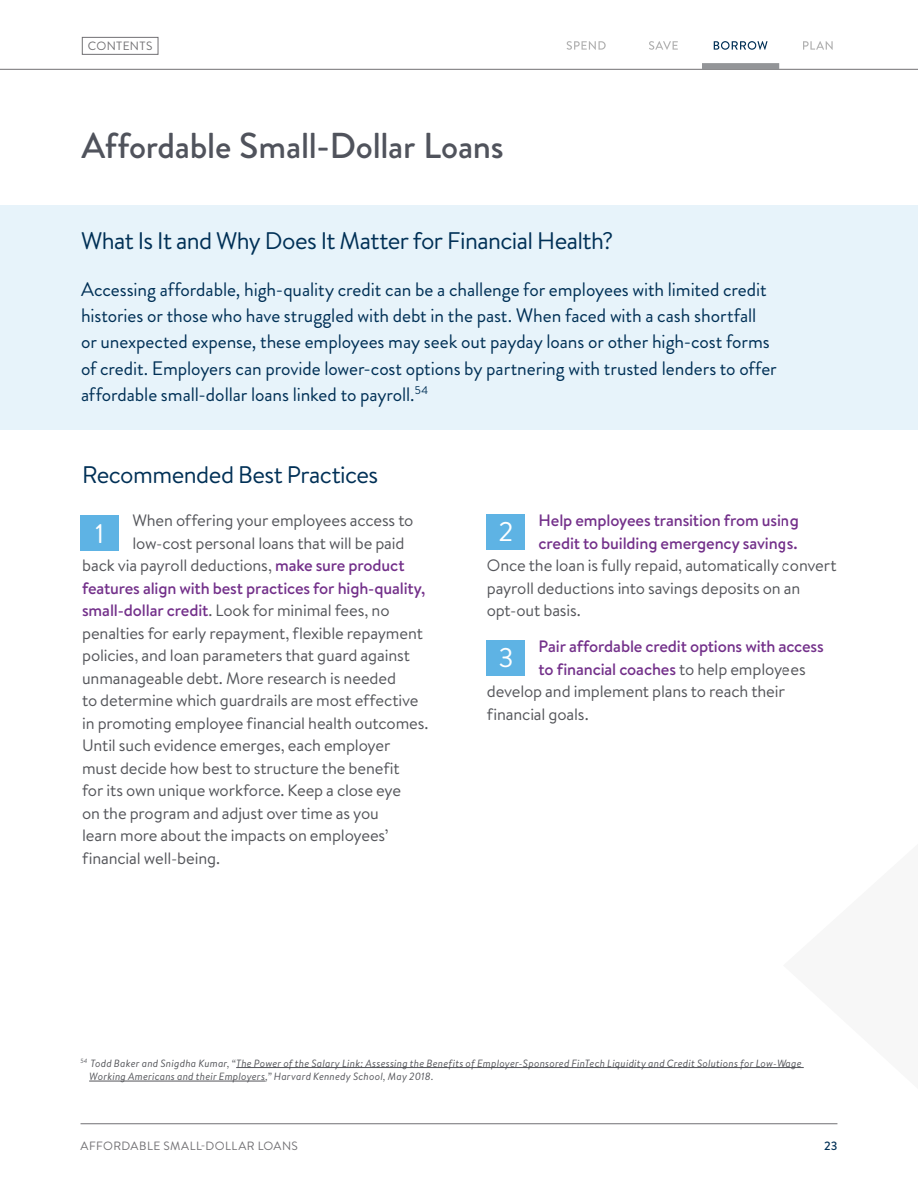
<style>
.page{position:relative;width:918px;height:1188px;background:#fff}
.page>*{position:absolute;margin:0;border:0;box-sizing:border-box;transform-origin:0 0}
.t1{font:500 36px "Brandon Grotesque";letter-spacing:-.01em;color:#50535c}
.t2{font:27px "Brandon Text";color:#fff}
.t3{font:24px "Brandon Text";letter-spacing:-.025em;color:#003056}
.t4{font:19.5px/26.2px "Brandon Grotesque";letter-spacing:-.005em;color:#003056}
.t5{font:16.5px/22.5px "Brandon Text";letter-spacing:-.01em;color:#54555a}
.t6{font:500 16.5px/22.5px "Brandon Text";letter-spacing:-.01em;color:#73308a}
.t7{font:12px "Brandon Text";letter-spacing:.035em;color:#717073}
.t8{font:500 12px "Brandon Text";color:#003056}
.t9{font:italic 10.5px/13.5px "Brandon Text";letter-spacing:.02em;color:#54555a}
.s1{font-weight:500;color:#73308a}
.s2{font-weight:400;color:#54555a}
</style>
<div class="page">
<div style="left:82px;top:37px;width:76px;height:18px;border:1px solid #717073"></div>
<div style="left:0;top:205px;width:918px;height:225px;background:#e7f3fa"></div>
<hr style="left:81px;top:1123px;width:756px;height:1px;background:#717073">
<hr style="left:0;top:69px;width:918px;height:1px;background:#717073">
<hr style="left:236px;top:1067px;width:568px;height:1px;background:#54555a">
<hr style="left:89px;top:1081px;width:176px;height:1px;background:#54555a">
<svg style="left:567px;top:41px;width:39px;height:9px"></svg>
<svg style="left:649px;top:41px;width:29px;height:9px"></svg>
<svg style="left:714px;top:41px;width:54px;height:9px"></svg>
<div style="left:702px;top:63px;width:77px;height:6px;background:#939598"></div>
<svg style="left:803px;top:41px;width:30px;height:9px"></svg>
<div style="left:81px;top:515px;width:38px;height:36px;background:#5eb3e4"></div>
<div style="left:487px;top:514px;width:38px;height:35px;background:#5eb3e4"></div>
<div style="left:487px;top:640px;width:38px;height:36px;background:#5eb3e4"></div>
<p class="t7" style="left:88px;top:38px;width:66px">CONTENTS</p>
<h1 class="t1" style="left:81px;top:120px;width:424px">Affordable Small-Dollar Loans</h1>
<h3 class="t3" style="left:81px;top:225px;width:534px">What Is It and Why Does It Matter for Financial Health?</h3>
<p class="t4" style="left:81px;top:276px;width:697px">Accessing affordable, high-quality credit can be a challenge for employees with limited credit histories or those who have struggled with debt in the past. When faced with a cash shortfall or unexpected expense, these employees may seek out payday loans or other high-cost forms of credit. Employers can provide lower-cost options by partnering with trusted lenders to offer affordable small-dollar loans linked to payroll.<sup>54</sup></p>
<h3 class="t3" style="left:82px;top:459px;width:298px">Recommended Best Practices</h3>
<p class="t5" style="left:132px;top:509px;width:283px">When offering your employees access to</p>
<p class="t5" style="left:132px;top:531px;width:274px">low-cost personal loans that will be paid</p>
<p class="t5" style="left:82px;top:554px;width:324px">back via payroll deductions, <span class="s1">make sure product</span></p>
<p class="t6" style="left:82px;top:576px;width:345px">features align with best practices for high-quality,</p>
<p class="t5" style="left:82px;top:599px;width:309px"><span class="s1">small-dollar credit</span>. Look for minimal fees, no</p>
<p class="t5" style="left:82px;top:621px;width:342px">penalties for early repayment, flexible repayment</p>
<p class="t5" style="left:82px;top:644px;width:329px">policies, and loan parameters that guard against</p>
<p class="t5" style="left:82px;top:666px;width:316px">unmanageable debt. More research is needed</p>
<p class="t5" style="left:82px;top:689px;width:338px">to determine which guardrails are most effective</p>
<p class="t5" style="left:82px;top:711px;width:348px">in promoting employee financial health outcomes.</p>
<p class="t5" style="left:82px;top:734px;width:310px">Until such evidence emerges, each employer</p>
<p class="t5" style="left:82px;top:756px;width:319px">must decide how best to structure the benefit</p>
<p class="t5" style="left:82px;top:779px;width:321px">for its own unique workforce. Keep a close eye</p>
<p class="t5" style="left:82px;top:801px;width:298px">on the program and adjust over time as you</p>
<p class="t5" style="left:82px;top:824px;width:308px">learn more about the impacts on employees’</p>
<p class="t5" style="left:82px;top:846px;width:140px">financial well-being.</p>
<p class="t6" style="left:539px;top:509px;width:262px">Help employees transition from using credit to building emergency savings.</p>
<p class="t5" style="left:487px;top:554px;width:352px">Once the loan is fully repaid, automatically convert payroll deductions into savings deposits on an opt-out basis.</p>
<p class="t6" style="left:539px;top:635px;width:287px">Pair affordable credit options with access</p>
<p class="t6" style="left:539px;top:658px;width:269px">to financial coaches <span class="s2">to help employees</span></p>
<p class="t5" style="left:487px;top:680px;width:299px">develop and implement plans to reach their</p>
<p class="t5" style="left:487px;top:702px;width:103px">financial goals.</p>
<h2 class="t2" style="left:95px;top:515px;width:11px">1</h2>
<h2 class="t2" style="left:498px;top:513px;width:16px">2</h2>
<h2 class="t2" style="left:498px;top:639px;width:17px">3</h2>
<p class="t9" style="left:89px;top:1056px;width:714px;text-indent:-9px"><sup>54</sup> Todd Baker and Snigdha Kumar, “The Power of the Salary Link: Assessing the Benefits of Employer-Sponsored FinTech Liquidity and Credit Solutions for Low-Wage<br>Working Americans and their Employers,” Harvard Kennedy School, May 2018.</p>
<p class="t7" style="left:81px;top:1138px;width:219px">AFFORDABLE SMALL-DOLLAR LOANS</p>
<p class="t8" style="left:824px;top:1138px;width:15px">23</p>
</div>
